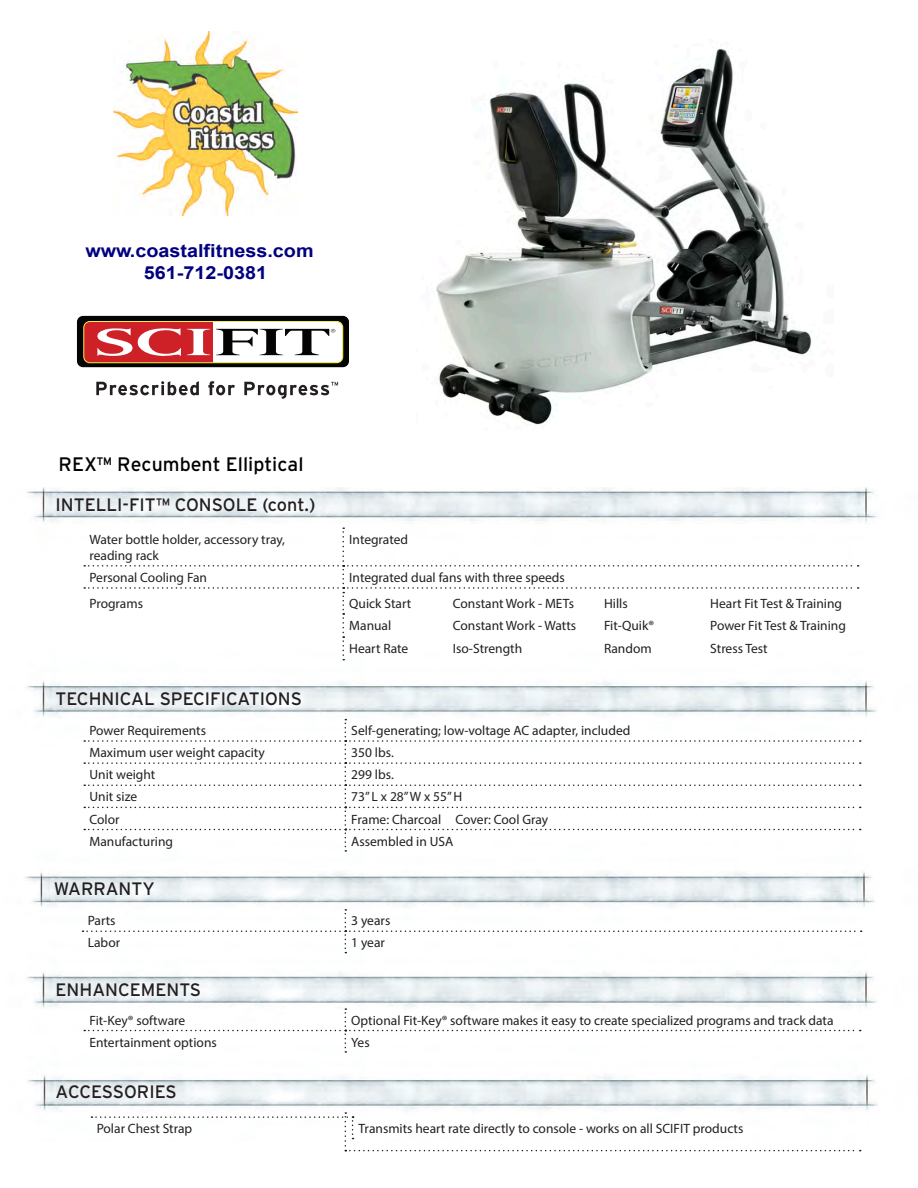
<style>
.page{position:relative;width:918px;height:1188px;background:#fff}
.page>*{position:absolute;margin:0;border:0;box-sizing:border-box;transform-origin:0 0}
.t1{font:19.5px "Interstate";color:#000}
.t2{font:18px "Interstate";color:#231f20}
.t3{font:700 18px/21.6px "Arial";color:#000080;scale:1.1 1}
.t4{font:13.5px/16.2px "Myriad Pro";color:#231f20}
</style>
<div class="page">
<img style="left:26px;top:487px;width:851px;height:79px">
<img style="left:25px;top:871px;width:850px;height:61px">
<img style="left:27px;top:660px;width:850px;height:82px">
<svg style="left:84px;top:719px;width:777px;height:133px"></svg>
<img style="left:26px;top:953px;width:852px;height:199px">
<svg style="left:84px;top:1008px;width:777px;height:45px"></svg>
<svg style="left:91px;top:1112px;width:770px;height:39px"></svg>
<svg style="left:83px;top:909px;width:779px;height:44px"></svg>
<svg style="left:84px;top:527px;width:775px;height:133px"></svg>
<img style="left:436px;top:49px;width:376px;height:376px">
<img style="left:113px;top:32px;width:185px;height:183px">
<div style="left:77px;top:316px;width:272px;height:51px;background:#040503;border-radius:6px"></div>
<div style="left:84px;top:322px;width:259px;height:41px;background:#cd2027;border-radius:6px"></div>
<div style="left:213px;top:322px;width:130px;height:41px;background:#fff"></div>
<div style="left:83px;top:321px;width:260px;height:42px;border:1px solid #f4ed41;border-radius:6px"></div>
<svg style="left:216px;top:329px;width:119px;height:26px"></svg>
<svg style="left:187px;top:329px;width:23px;height:26px"></svg>
<svg style="left:97px;top:328px;width:84px;height:28px"></svg>
<svg style="left:96px;top:381px;width:103px;height:14px"></svg>
<svg style="left:208px;top:381px;width:27px;height:14px"></svg>
<svg style="left:244px;top:382px;width:94px;height:17px"></svg>
<h2 class="t3" style="left:144px;top:241px;width:156px;text-indent:-59px">www.coastalfitness.com<br>561-712-0381</h2>
<p class="t1" style="left:59px;top:453px;width:246px">REX™ Recumbent Elliptical</p>
<p class="t2" style="left:56px;top:493px;width:261px">INTELLI-FIT™ CONSOLE (cont.)</p>
<p class="t4" style="left:89px;top:531px;width:197px">Water bottle holder, accessory tray, reading rack</p>
<p class="t4" style="left:349px;top:531px;width:60px">Integrated</p>
<p class="t4" style="left:89px;top:569px;width:119px">Personal Cooling Fan</p>
<p class="t4" style="left:349px;top:569px;width:217px">Integrated dual fans with three speeds</p>
<p class="t4" style="left:89px;top:595px;width:55px">Programs</p>
<p class="t4" style="left:349px;top:595px;width:63px">Quick Start</p>
<p class="t4" style="left:453px;top:595px;width:123px">Constant Work - METs</p>
<p class="t4" style="left:604px;top:595px;width:25px">Hills</p>
<p class="t4" style="left:710px;top:595px;width:133px">Heart Fit Test &amp; Training</p>
<p class="t4" style="left:349px;top:617px;width:44px">Manual</p>
<p class="t4" style="left:453px;top:617px;width:125px">Constant Work - Watts</p>
<p class="t4" style="left:604px;top:617px;width:52px">Fit-Quik®</p>
<p class="t4" style="left:710px;top:617px;width:137px">Power Fit Test &amp; Training</p>
<p class="t4" style="left:349px;top:640px;width:61px">Heart Rate</p>
<p class="t4" style="left:453px;top:640px;width:71px">Iso-Strength</p>
<p class="t4" style="left:604px;top:640px;width:49px">Random</p>
<p class="t4" style="left:710px;top:640px;width:59px">Stress Test</p>
<p class="t2" style="left:56px;top:688px;width:248px">TECHNICAL SPECIFICATIONS</p>
<p class="t4" style="left:89px;top:722px;width:118px">Power Requirements</p>
<p class="t4" style="left:351px;top:722px;width:281px">Self-generating; low-voltage AC adapter, included</p>
<p class="t4" style="left:89px;top:744px;width:177px">Maximum user weight capacity</p>
<p class="t4" style="left:351px;top:744px;width:44px">350 lbs.</p>
<p class="t4" style="left:89px;top:766px;width:67px">Unit weight</p>
<p class="t4" style="left:351px;top:766px;width:44px">299 lbs.</p>
<p class="t4" style="left:89px;top:789px;width:49px">Unit size</p>
<p class="t4" style="left:351px;top:789px;width:113px">73” L x 28” W x 55” H</p>
<p class="t4" style="left:89px;top:811px;width:32px">Color</p>
<p class="t4" style="left:351px;top:811px;width:198px">Frame: Charcoal Cover: Cool Gray</p>
<p class="t4" style="left:89px;top:833px;width:85px">Manufacturing</p>
<p class="t4" style="left:351px;top:833px;width:104px">Assembled in USA</p>
<p class="t2" style="left:54px;top:878px;width:102px">WARRANTY</p>
<p class="t4" style="left:88px;top:912px;width:29px">Parts</p>
<p class="t4" style="left:351px;top:912px;width:41px">3 years</p>
<p class="t4" style="left:88px;top:935px;width:34px">Labor</p>
<p class="t4" style="left:351px;top:935px;width:35px">1 year</p>
<p class="t2" style="left:56px;top:979px;width:147px">ENHANCEMENTS</p>
<p class="t4" style="left:89px;top:1012px;width:97px">Fit-Key® software</p>
<p class="t4" style="left:351px;top:1012px;width:484px">Optional Fit-Key® software makes it easy to create specialized programs and track data</p>
<p class="t4" style="left:89px;top:1034px;width:129px">Entertainment options</p>
<p class="t4" style="left:351px;top:1034px;width:20px">Yes</p>
<p class="t2" style="left:56px;top:1081px;width:123px">ACCESSORIES</p>
<p class="t4" style="left:97px;top:1120px;width:97px">Polar Chest Strap</p>
<p class="t4" style="left:359px;top:1120px;width:386px">Transmits heart rate directly to console - works on all SCIFIT products</p>
</div>
